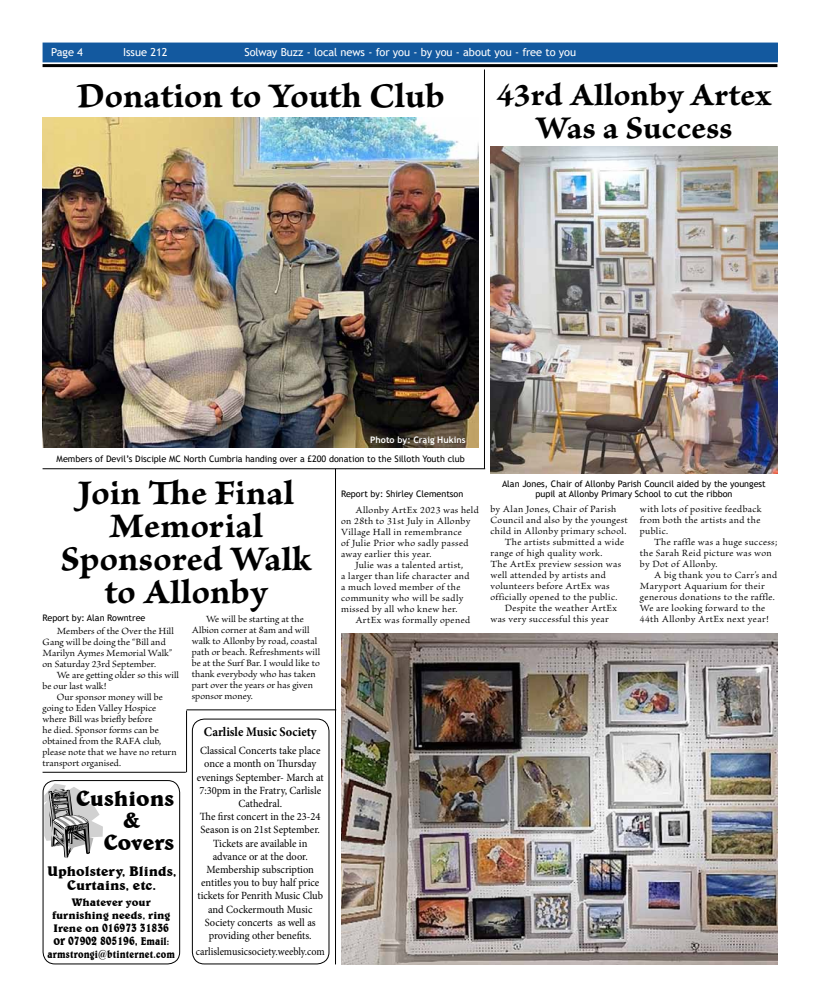
<style>
.page{position:relative;width:820px;height:1007px;background:#fff}
.page>*{position:absolute;margin:0;border:0;box-sizing:border-box;transform-origin:0 0}
.t1{font:36px/33px "Brioso Pro Bold Capt";color:#000;text-align:center}
.t2{font:33px/33px "Brioso Pro Bold Capt";letter-spacing:.005em;color:#000;text-align:center}
.t3{font:700 22px "Belwe BT";color:#000}
.t4{font:700 14px/14px "Belwe BT";color:#000;text-align:center}
.t5{font:700 13.8px/13px "Belwe BT";color:#000;scale:.8 1}
.t6{font:700 13.2px "Minion Pro";color:#000;scale:.93 1}
.t7{font:700 11.2px "Belwe BT";letter-spacing:.02em;color:#000;scale:.8 1}
.t8{font:11px/13.2px "Minion Pro";color:#000;text-align:center;scale:.95 1}
.t9{font:11px "Trebuchet MS";letter-spacing:-.005em;color:#fff}
.t10{font:700 11px/13px "Belwe BT";color:#000;text-align:center}
.t11{font:11px "Minion Pro";color:#000;scale:.92 1}
.t12{font:10px "Brioso Pro";letter-spacing:.025em;color:#000}
.t13{font:10px/11px "Brioso Pro";color:#000}
.t14{font:10px "Brioso Pro";letter-spacing:.005em;color:#000}
.t15{font:9px/10px "Trebuchet MS";color:#000;text-align:center}
.t16{font:700 9px "Trebuchet MS";color:#fff}
.s1{font-size:11px}
.s2{font-size:11.2px}
</style>
<div class="page">
<hr style="left:43px;top:64px;width:734px;height:3px;background:#000">
<div style="left:43px;top:43px;width:734px;height:19px;background:#13599f"></div>
<img style="left:43px;top:118px;width:435px;height:330px">
<div style="left:43px;top:780px;width:137px;height:184px;border:1px solid #000;border-radius:12px"></div>
<svg style="left:44px;top:783px;width:59px;height:75px"></svg>
<div style="left:192px;top:718px;width:137px;height:246px;border:1px solid #000;border-radius:12px"></div>
<img style="left:490px;top:146px;width:287px;height:327px">
<img style="left:341px;top:633px;width:436px;height:331px">
<hr style="left:43px;top:771px;width:143px;height:1px;background:#000">
<hr style="left:186px;top:709px;width:150px;height:1px;background:#000">
<hr style="left:43px;top:468px;width:442px;height:1px;background:#000">
<hr style="left:484px;top:69px;width:1px;height:399px;background:#000">
<hr style="left:335px;top:468px;width:1px;height:496px;background:#000">
<hr style="left:186px;top:710px;width:1px;height:62px;background:#000">
<p class="t9" style="left:51px;top:45px;width:33px">Page 4</p>
<p class="t9" style="left:123px;top:45px;width:46px">Issue 212</p>
<p class="t9" style="left:244px;top:45px;width:333px">Solway Buzz - local news - for you - by you - about you - free to you</p>
<p class="t1" style="left:77px;top:80px;width:369px">Donation to Youth Club</p>
<p class="t2" style="left:496px;top:79px;width:276px">43rd Allonby Artex<br>Was a Success</p>
<p class="t16" style="left:370px;top:434px;width:97px">Photo by: Craig Hukins</p>
<p class="t15" style="left:57px;top:453px;width:409px">Members of Devil’s Disciple MC North Cumbria handing over a £200 donation to the Silloth Youth club</p>
<p class="t1" style="left:61px;top:477px;width:252px">Join The Final<br>Memorial<br>Sponsored Walk to Allonby</p>
<p class="t15" style="left:43px;top:613px;width:104px">Report by: Alan Rowntree</p>
<p class="t13" style="left:192px;top:614px;width:130px;text-indent:14px">We will be starting at the<br>Albion corner at 8am and will walk to Allonby by road, coastal path or beach. Refreshments will be at the Surf Bar. I would like to thank everybody who has taken part over the years or has given sponsor money.</p>
<p class="t14" style="left:57px;top:625px;width:119px">Members of the Over the Hill</p>
<p class="t12" style="left:43px;top:636px;width:125px">Gang will be doing the “Bill and</p>
<p class="t14" style="left:43px;top:647px;width:131px">Marilyn Aymes Memorial Walk”</p>
<p class="t13" style="left:43px;top:658px;width:115px">on Saturday 23rd September.</p>
<p class="t12" style="left:57px;top:669px;width:124px">We are getting older so this will</p>
<p class="t13" style="left:43px;top:680px;width:65px">be our last walk!</p>
<p class="t14" style="left:57px;top:691px;width:107px">Our sponsor money will be</p>
<p class="t14" style="left:43px;top:702px;width:115px">going to Eden Valley Hospice</p>
<p class="t13" style="left:43px;top:713px;width:111px">where Bill was briefly before</p>
<p class="t14" style="left:43px;top:724px;width:118px">he died. Sponsor forms can be</p>
<p class="t13" style="left:43px;top:735px;width:120px">obtained from the RAFA club,</p>
<p class="t13" style="left:43px;top:746px;width:135px">please note that we have no return</p>
<p class="t13" style="left:43px;top:757px;width:80px">transport organised.</p>
<p class="t6" style="left:204px;top:722px;width:122px">Carlisle Music Society</p>
<p class="t8" style="left:197px;top:744px;width:135px">Classical Concerts take place once a month on Thursday evenings September- March at<br>7:30pm in the Fratry, Carlisle<br>Cathedral.<br>The first concert in the 23-24<br>Season is on 21st September.<br>Tickets are available in advance or at the door.<br>Membership subscription entitles you to buy half price tickets for Penrith Music Club and Cockermouth Music<br>Society concerts as well as providing other benefits.</p>
<p class="t11" style="left:196px;top:944px;width:142px">carlislemusicsociety.weebly.com</p>
<p class="t3" style="left:76px;top:784px;width:100px">Cushions</p>
<p class="t3" style="left:123px;top:806px;width:18px">&amp;</p>
<p class="t3" style="left:104px;top:828px;width:72px">Covers</p>
<p class="t4" style="left:47px;top:863px;width:131px">Upholstery, Blinds,<br>Curtains, etc.</p>
<p class="t10" style="left:52px;top:895px;width:120px">Whatever your furnishing needs, ring</p>
<p class="t5" style="left:53px;top:920px;width:146px"><span class="s1">Irene on</span> 016973 31836 or 07902 805196, <span class="s2">Email:</span></p>
<p class="t7" style="left:47px;top:946px;width:161px">armstrongi@btinternet.com</p>
<p class="t15" style="left:341px;top:488px;width:124px">Report by: Shirley Clementson</p>
<p class="t12" style="left:355px;top:504px;width:125px">Allonby ArtEx 2023 was held</p>
<p class="t12" style="left:341px;top:515px;width:131px">on 28th to 31st July in Allonby</p>
<p class="t12" style="left:341px;top:526px;width:122px">Village Hall in remembrance</p>
<p class="t12" style="left:341px;top:537px;width:129px">of Julie Prior who sadly passed</p>
<p class="t12" style="left:341px;top:548px;width:92px">away earlier this year.</p>
<p class="t12" style="left:355px;top:559px;width:109px">Julie was a talented artist,</p>
<p class="t12" style="left:341px;top:570px;width:130px">a larger than life character and</p>
<p class="t12" style="left:341px;top:581px;width:121px">a much loved member of the</p>
<p class="t12" style="left:341px;top:592px;width:123px">community who will be sadly</p>
<p class="t12" style="left:341px;top:603px;width:118px">missed by all who knew her.</p>
<p class="t12" style="left:355px;top:614px;width:116px">ArtEx was formally opened</p>
<p class="t15" style="left:502px;top:478px;width:265px">Alan Jones, Chair of Allonby Parish Council aided by the youngest pupil at Allonby Primary School to cut the ribbon</p>
<p class="t12" style="left:490px;top:503px;width:127px">by Alan Jones, Chair of Parish</p>
<p class="t12" style="left:490px;top:514px;width:139px">Council and also by the youngest</p>
<p class="t12" style="left:490px;top:525px;width:137px">child in Allonby primary school.</p>
<p class="t12" style="left:504px;top:536px;width:121px">The artists submitted a wide</p>
<p class="t12" style="left:490px;top:547px;width:114px">range of high quality work.</p>
<p class="t12" style="left:490px;top:558px;width:132px">The ArtEx preview session was</p>
<p class="t12" style="left:490px;top:569px;width:117px">well attended by artists and</p>
<p class="t12" style="left:490px;top:580px;width:121px">volunteers before ArtEx was</p>
<p class="t12" style="left:490px;top:591px;width:128px">officially opened to the public.</p>
<p class="t12" style="left:504px;top:602px;width:114px">Despite the weather ArtEx</p>
<p class="t12" style="left:490px;top:613px;width:120px">was very successful this year</p>
<p class="t12" style="left:639px;top:503px;width:123px">with lots of positive feedback</p>
<p class="t12" style="left:639px;top:514px;width:122px">from both the artists and the</p>
<p class="t12" style="left:639px;top:525px;width:30px">public.</p>
<p class="t12" style="left:654px;top:536px;width:125px">The raffle was a huge success;</p>
<p class="t12" style="left:639px;top:547px;width:133px">the Sarah Reid picture was won</p>
<p class="t12" style="left:639px;top:558px;width:79px">by Dot of Allonby.</p>
<p class="t12" style="left:654px;top:569px;width:124px">A big thank you to Carr’s and</p>
<p class="t12" style="left:639px;top:580px;width:126px">Maryport Aquarium for their</p>
<p class="t12" style="left:639px;top:591px;width:136px">generous donations to the raffle.</p>
<p class="t12" style="left:639px;top:602px;width:127px">We are looking forward to the</p>
<p class="t12" style="left:639px;top:613px;width:130px">44th Allonby ArtEx next year!</p>
</div>
